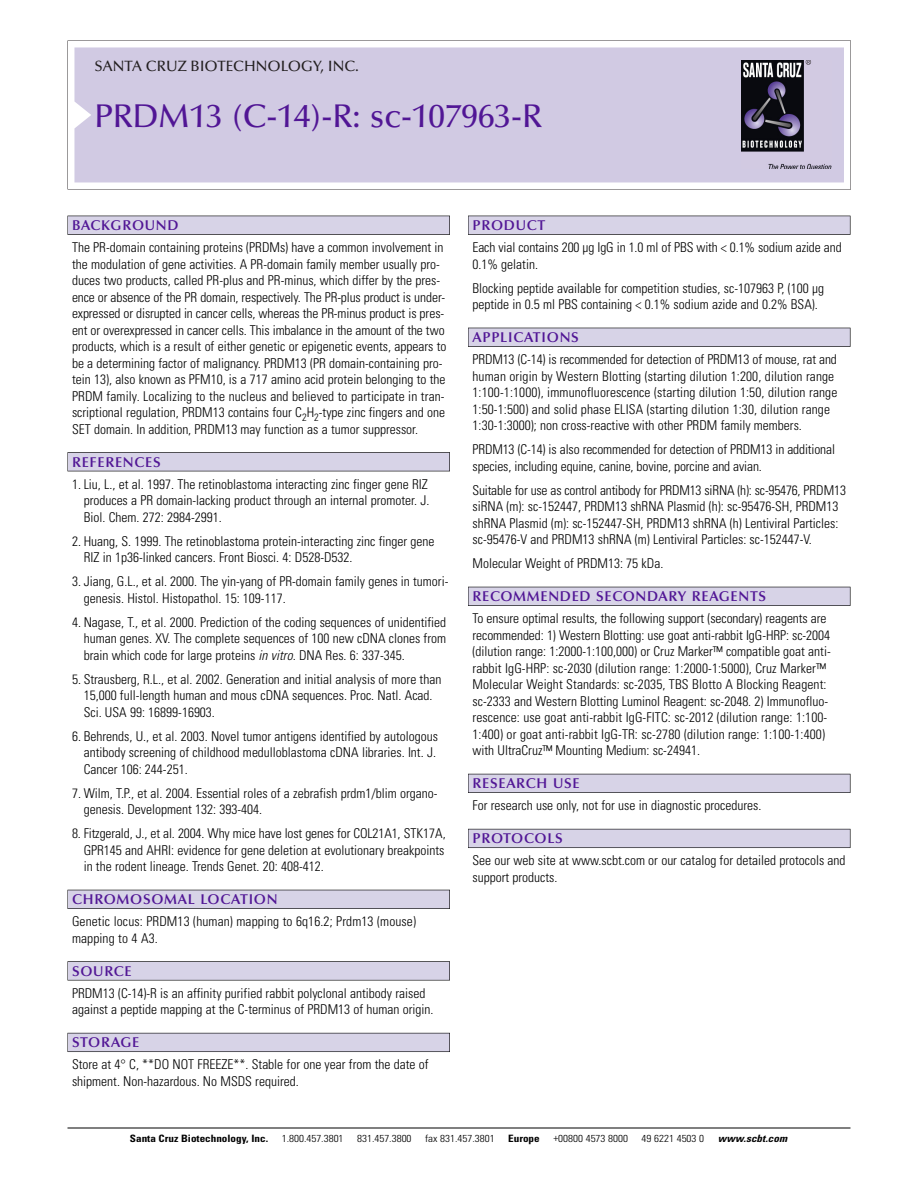
<style>
.page{position:relative;width:918px;height:1188px;background:#fff}
.page>*{position:absolute;margin:0;border:0;box-sizing:border-box;transform-origin:0 0}
.t1{font:500 33px "Optima";color:#511695}
.t2{font:500 15px "Optima";color:#231f20}
.t3{font:600 14.25px "Optima";letter-spacing:.05em;color:#511695}
.t4{font:300 condensed 13.5px/16.5px "Univers";color:#000}
.t5{font:300 condensed 10.2px "Univers";color:#000;scale:1.1 1}
.t6{font:700 condensed 10.2px "Univers";color:#000;scale:1.1 1}
.t7{font:italic 700 condensed 10.2px "Univers";letter-spacing:.005em;color:#000;scale:1.1 1}
.s1{font-style:italic}
</style>
<div class="page">
<svg style="left:68px;top:40px;width:783px;height:149px"></svg>
<div style="left:74px;top:47px;width:770px;height:135px;background:#d1cae3"></div>
<img style="left:741px;top:60px;width:90px;height:108px">
<div style="left:68px;top:216px;width:382px;height:19px;background:#525155"></div>
<div style="left:68px;top:216px;width:381px;height:18px;background:#d7d3e7"></div>
<div style="left:68px;top:452px;width:382px;height:19px;background:#525155"></div>
<div style="left:68px;top:453px;width:381px;height:18px;background:#d7d3e7"></div>
<div style="left:68px;top:890px;width:382px;height:19px;background:#525158"></div>
<div style="left:68px;top:890px;width:381px;height:18px;background:#d7d3e7"></div>
<div style="left:68px;top:961px;width:382px;height:19px;background:#575759"></div>
<div style="left:68px;top:962px;width:381px;height:18px;background:#d7d3e7"></div>
<div style="left:68px;top:1033px;width:382px;height:19px;background:#5b5a62"></div>
<div style="left:68px;top:1033px;width:381px;height:18px;background:#d7d3e7"></div>
<div style="left:468px;top:216px;width:382px;height:19px;background:#525155"></div>
<div style="left:468px;top:216px;width:382px;height:18px;background:#d7d3e7"></div>
<div style="left:468px;top:328px;width:382px;height:19px;background:#515055"></div>
<div style="left:468px;top:328px;width:382px;height:18px;background:#d7d3e7"></div>
<div style="left:468px;top:587px;width:382px;height:19px;background:#525158"></div>
<div style="left:468px;top:587px;width:382px;height:18px;background:#d7d3e7"></div>
<div style="left:468px;top:774px;width:382px;height:19px;background:#54535a"></div>
<div style="left:468px;top:774px;width:382px;height:18px;background:#d7d3e7"></div>
<div style="left:468px;top:829px;width:382px;height:19px;background:#5b5a62"></div>
<div style="left:468px;top:829px;width:382px;height:18px;background:#d7d3e7"></div>
<hr style="left:68px;top:1128px;width:782px;height:1px;background:#000">
<p class="t2" style="left:94px;top:61px;width:266px">SANTA CRUZ BIOTECHNOLOGY, INC.</p>
<h1 class="t1" style="left:94px;top:103px;width:449px">PRDM13 (C-14)-R: sc-107963-R</h1>
<p class="t3" style="left:72px;top:219px;width:108px">BACKGROUND</p>
<p class="t4" style="left:72px;top:240px;width:376px">The PR-domain containing proteins (PRDMs) have a common involvement in the modulation of gene activities. A PR-domain family member usually pro&shy;duces two products, called PR-plus and PR-minus, which differ by the pres&shy;ence or absence of the PR domain, respectively. The PR-plus product is under&shy;expressed or disrupted in cancer cells, whereas the PR-minus product is pres&shy;ent or overexpressed in cancer cells. This imbalance in the amount of the two products, which is a result of either genetic or epigenetic events, appears to be a determining factor of malignancy. PRDM13 (PR domain-containing pro&shy;tein 13), also known as PFM10, is a 717 amino acid protein belonging to the PRDM family. Localizing to the nucleus and believed to participate in tran&shy;scriptional regulation, PRDM13 contains four C<sub>2</sub>H<sub>2</sub>-type zinc fingers and one SET domain. In addition, PRDM13 may function as a tumor suppressor.</p>
<p class="t3" style="left:72px;top:456px;width:90px">REFERENCES</p>
<p class="t4" style="left:84px;top:477px;width:347px;text-align:justify;text-indent:-12px">1. Liu, L., et al. 1997. The retinoblastoma interacting zinc finger gene RIZ produces a PR domain-lacking product through an internal promoter. J.<br>Biol. Chem. 272: 2984-2991.</p>
<p class="t4" style="left:84px;top:534px;width:352px;text-indent:-12px">2. Huang, S. 1999. The retinoblastoma protein-interacting zinc finger gene<br>RIZ in 1p36-linked cancers. Front Biosci. 4: D528-D532.</p>
<p class="t4" style="left:84px;top:574px;width:366px;text-indent:-12px">3. Jiang, G.L., et al. 2000. The yin-yang of PR-domain family genes in tumori&shy;genesis. Histol. Histopathol. 15: 109-117.</p>
<p class="t4" style="left:84px;top:615px;width:364px;text-align:justify;text-indent:-12px">4. Nagase, T., et al. 2000. Prediction of the coding sequences of unidentified human genes. XV. The complete sequences of 100 new cDNA clones from brain which code for large proteins <span class="s1">in vitro.</span> DNA Res. 6: 337-345.</p>
<p class="t4" style="left:84px;top:672px;width:359px;text-indent:-12px">5. Strausberg, R.L., et al. 2002. Generation and initial analysis of more than<br>15,000 full-length human and mous cDNA sequences. Proc. Natl. Acad.<br>Sci. USA 99: 16899-16903.</p>
<p class="t4" style="left:84px;top:729px;width:356px;text-indent:-12px">6. Behrends, U., et al. 2003. Novel tumor antigens identified by autologous antibody screening of childhood medulloblastoma cDNA libraries. Int. J.<br>Cancer 106: 244-251.</p>
<p class="t4" style="left:84px;top:786px;width:355px;text-indent:-12px">7. Wilm, T.P., et al. 2004. Essential roles of a zebrafish prdm1/blim organo&shy;genesis. Development 132: 393-404.</p>
<p class="t4" style="left:84px;top:826px;width:363px;text-align:justify;text-indent:-12px">8. Fitzgerald, J., et al. 2004. Why mice have lost genes for COL21A1, STK17A, GPR145 and AHRI: evidence for gene deletion at evolutionary breakpoints in the rodent lineage. Trends Genet. 20: 408-412.</p>
<p class="t3" style="left:72px;top:894px;width:207px">CHROMOSOMAL LOCATION</p>
<p class="t4" style="left:72px;top:914px;width:346px">Genetic locus: PRDM13 (human) mapping to 6q16.2; Prdm13 (mouse) mapping to 4 A3.</p>
<p class="t3" style="left:72px;top:965px;width:61px">SOURCE</p>
<p class="t4" style="left:72px;top:986px;width:363px">PRDM13 (C-14)-R is an affinity purified rabbit polyclonal antibody raised against a peptide mapping at the C-terminus of PRDM13 of human origin.</p>
<p class="t3" style="left:72px;top:1037px;width:69px">STORAGE</p>
<p class="t4" style="left:72px;top:1057px;width:358px">Store at 4° C, **DO NOT FREEZE**. Stable for one year from the date of shipment. Non-hazardous. No MSDS required.</p>
<p class="t3" style="left:473px;top:219px;width:74px">PRODUCT</p>
<p class="t4" style="left:473px;top:240px;width:371px">Each vial contains 200 µg IgG in 1.0 ml of PBS with &lt; 0.1% sodium azide and<br>0.1% gelatin.</p>
<p class="t4" style="left:473px;top:281px;width:353px">Blocking peptide available for competition studies, sc-107963 P, (100 µg peptide in 0.5 ml PBS containing &lt; 0.1% sodium azide and 0.2% BSA).</p>
<p class="t3" style="left:473px;top:332px;width:108px">APPLICATIONS</p>
<p class="t4" style="left:473px;top:352px;width:366px">PRDM13 (C-14) is recommended for detection of PRDM13 of mouse, rat and human origin by Western Blotting (starting dilution 1:200, dilution range 1:100-1:1000), immunofluorescence (starting dilution 1:50, dilution range 1:50-1:500) and solid phase ELISA (starting dilution 1:30, dilution range 1:30-1:3000); non cross-reactive with other PRDM family members.</p>
<p class="t4" style="left:473px;top:442px;width:364px">PRDM13 (C-14) is also recommended for detection of PRDM13 in additional species, including equine, canine, bovine, porcine and avian.</p>
<p class="t4" style="left:473px;top:483px;width:375px">Suitable for use as control antibody for PRDM13 siRNA (h): sc-95476, PRDM13 siRNA (m): sc-152447, PRDM13 shRNA Plasmid (h): sc-95476-SH, PRDM13 shRNA Plasmid (m): sc-152447-SH, PRDM13 shRNA (h) Lentiviral Particles: sc-95476-V and PRDM13 shRNA (m) Lentiviral Particles: sc-152447-V.</p>
<p class="t4" style="left:473px;top:556px;width:192px">Molecular Weight of PRDM13: 75 kDa.</p>
<p class="t3" style="left:473px;top:591px;width:295px">RECOMMENDED SECONDARY REAGENTS</p>
<p class="t4" style="left:473px;top:611px;width:360px">To ensure optimal results, the following support (secondary) reagents are recommended: 1) Western Blotting: use goat anti-rabbit IgG-HRP: sc-2004 (dilution range: 1:2000-1:100,000) or Cruz Marker™ compatible goat anti&shy;rabbit IgG-HRP: sc-2030 (dilution range: 1:2000-1:5000), Cruz Marker™ Molecular Weight Standards: sc-2035, TBS Blotto A Blocking Reagent: sc-2333 and Western Blotting Luminol Reagent: sc-2048. 2) Immunofluo&shy;rescence: use goat anti-rabbit IgG-FITC: sc-2012 (dilution range: 1:100- 1:400) or goat anti-rabbit IgG-TR: sc-2780 (dilution range: 1:100-1:400) with UltraCruz™ Mounting Medium: sc-24941.</p>
<p class="t3" style="left:473px;top:778px;width:109px">RESEARCH USE</p>
<p class="t4" style="left:473px;top:798px;width:290px">For research use only, not for use in diagnostic procedures.</p>
<p class="t3" style="left:473px;top:833px;width:92px">PROTOCOLS</p>
<p class="t4" style="left:473px;top:853px;width:375px">See our web site at www.scbt.com or our catalog for detailed protocols and support products.</p>
<p class="t6" style="left:130px;top:1135px;width:127px">Santa Cruz Biotechnology, Inc.</p>
<p class="t5" style="left:282px;top:1135px;width:58px">1.800.457.3801</p>
<p class="t5" style="left:357px;top:1135px;width:51px">831.457.3800</p>
<p class="t5" style="left:425px;top:1135px;width:65px">fax 831.457.3801</p>
<p class="t6" style="left:508px;top:1135px;width:30px">Europe</p>
<p class="t5" style="left:553px;top:1135px;width:69px">+00800 4573 8000</p>
<p class="t5" style="left:642px;top:1135px;width:58px">49 6221 4503 0</p>
<p class="t7" style="left:718px;top:1135px;width:64px">www.scbt.com</p>
</div>
